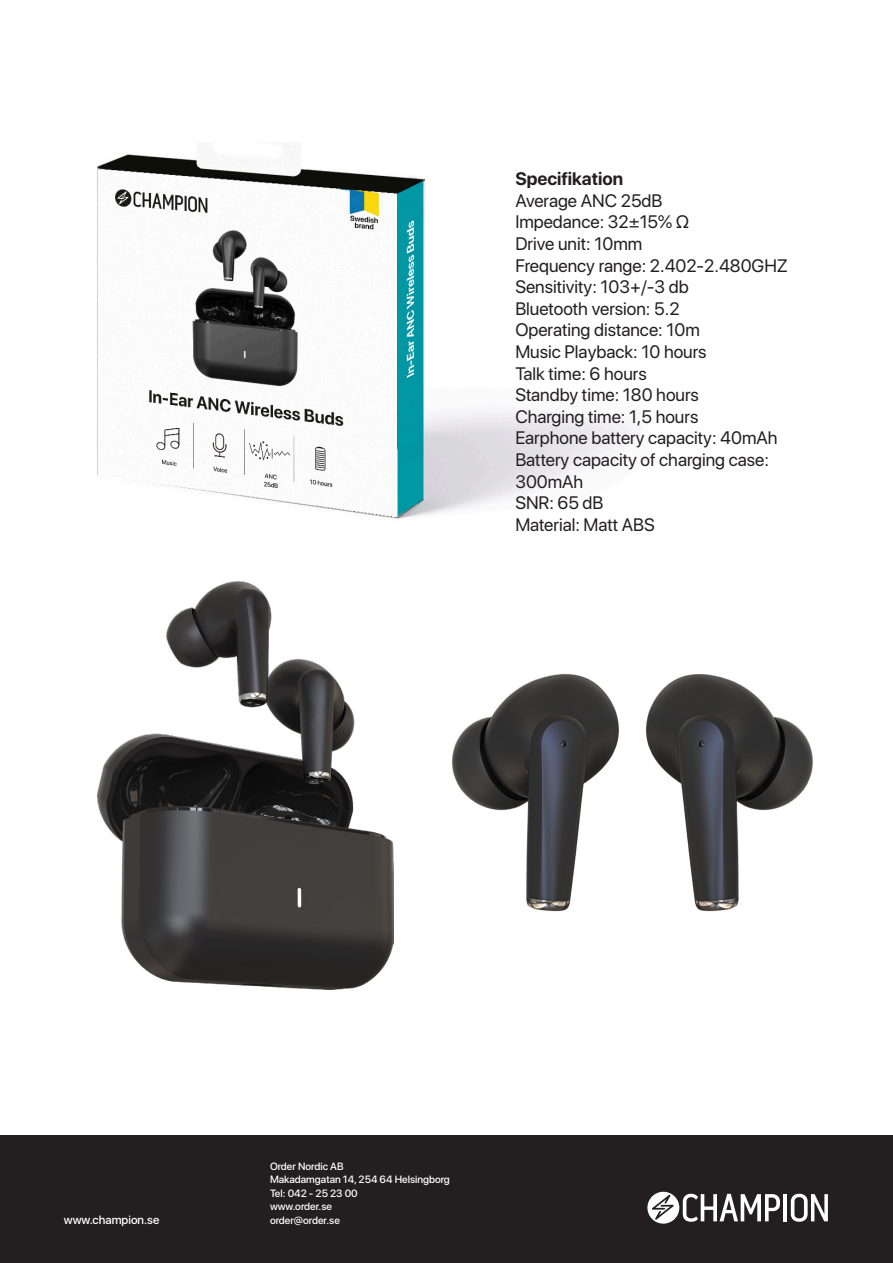
<style>
.page{position:relative;width:893px;height:1263px;background:#fff}
.page>*{position:absolute;margin:0;border:0;box-sizing:border-box;transform-origin:0 0}
.t1{font:18px/21.6px "SF Pro Display";color:#231f20}
.t2{font:700 18px "SF Pro Display";color:#231f20}
.t3{font:500 12px "SFUI Display";color:#fff}
.t4{font:500 10.5px/13.5px "SFUI Display";color:#fff}
</style>
<div class="page">
<div style="left:0;top:1135px;width:893px;height:128px;background:#231f20"></div>
<hr style="left:783px;top:1194px;width:4px;height:27px;background:#fff">
<svg style="left:791px;top:1194px;width:37px;height:28px"></svg>
<svg style="left:647px;top:1192px;width:133px;height:32px"></svg>
<img style="left:452px;top:674px;width:361px;height:238px">
<img style="left:97px;top:154px;width:532px;height:365px">
<img style="left:98px;top:581px;width:295px;height:409px">
<p class="t2" style="left:515px;top:168px;width:109px">Specifikation</p>
<p class="t1" style="left:515px;top:190px;width:149px">Average ANC 25dB</p>
<p class="t1" style="left:515px;top:211px;width:175px">Impedance: 32±15% Ω</p>
<p class="t1" style="left:515px;top:233px;width:128px">Drive unit: 10mm</p>
<p class="t1" style="left:515px;top:254px;width:274px">Frequency range: 2.402-2.480GHZ</p>
<p class="t1" style="left:515px;top:276px;width:175px">Sensitivity: 103+/-3 db</p>
<p class="t1" style="left:515px;top:298px;width:166px">Bluetooth version: 5.2</p>
<p class="t1" style="left:515px;top:319px;width:186px">Operating distance: 10m</p>
<p class="t1" style="left:515px;top:341px;width:193px">Music Playback: 10 hours</p>
<p class="t1" style="left:515px;top:362px;width:133px">Talk time: 6 hours</p>
<p class="t1" style="left:515px;top:384px;width:185px">Standby time: 180 hours</p>
<p class="t1" style="left:515px;top:406px;width:185px">Charging time: 1,5 hours</p>
<p class="t1" style="left:515px;top:427px;width:264px">Earphone battery capacity: 40mAh</p>
<p class="t1" style="left:515px;top:449px;width:255px">Battery capacity of charging case:<br>300mAh</p>
<p class="t1" style="left:515px;top:492px;width:90px">SNR: 65 dB</p>
<p class="t1" style="left:515px;top:514px;width:141px">Material: Matt ABS</p>
<p class="t3" style="left:64px;top:1211px;width:97px">www.champion.se</p>
<p class="t4" style="left:270px;top:1160px;width:181px">Order Nordic AB<br>Makadamgatan 14, 254 64 Helsingborg<br>Tel: 042 - 25 23 00<br>www.order.se<br>order@order.se</p>
</div>
